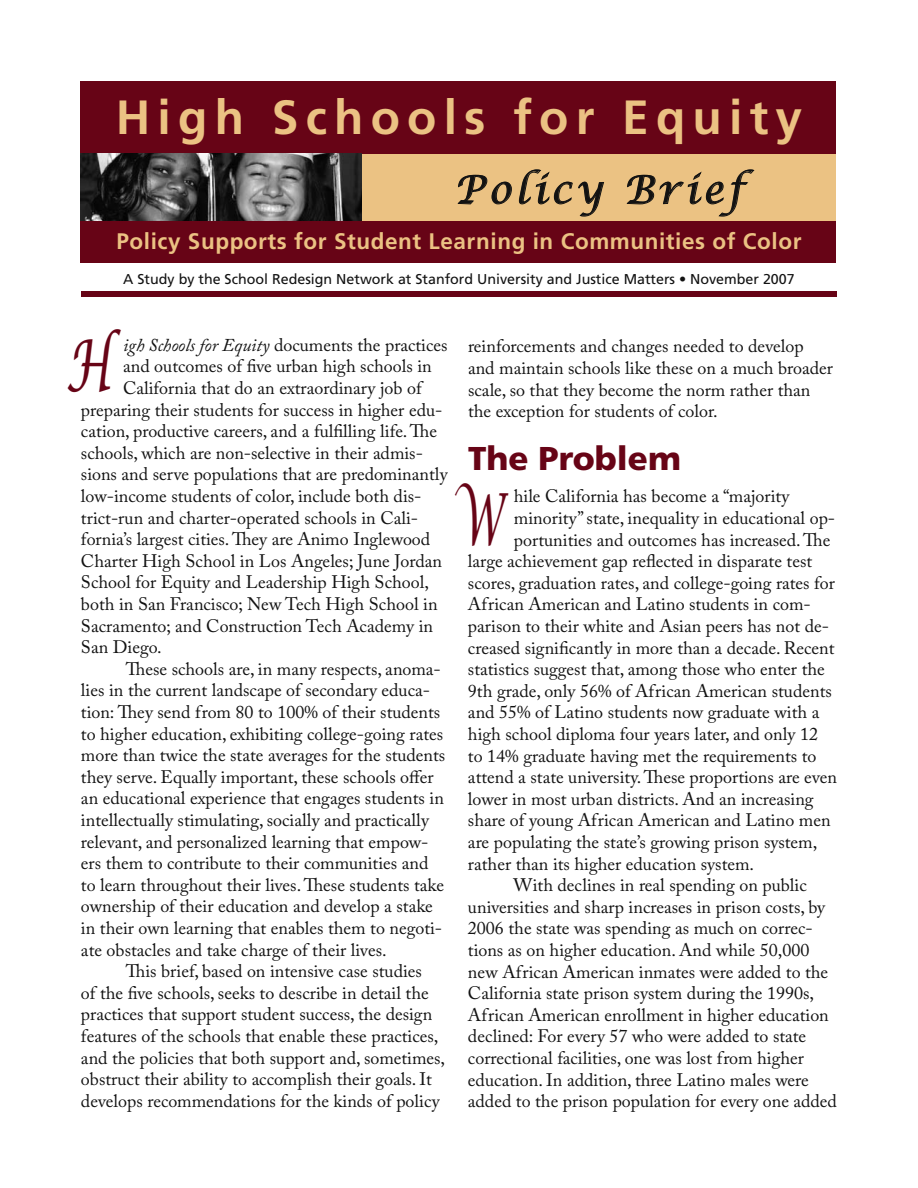
<style>
.page{position:relative;width:918px;height:1188px;background:#fff}
.page>*{position:absolute;margin:0;border:0;box-sizing:border-box;transform-origin:0 0}
.t1{font:italic 72px "Lucida Calligraphy";color:#670416;scale:.6 1}
.t2{font:700 48px "Frutiger LT Std";letter-spacing:.15em;color:#ebc283}
.t3{font:italic 39px "Lucida Calligraphy";letter-spacing:.1em;color:#121212}
.t4{font:900 33px "Frutiger LT Std";color:#670416}
.t5{font:700 22.5px "Frutiger LT Std";letter-spacing:.025em;color:#ebc283}
.t6{font:18px/21.6px "Adobe Caslon Pro";color:#121212}
.t7{font:14.25px "Frutiger LT Std";color:#121212}
.s1{font-style:italic}
</style>
<div class="page">
<div style="left:81px;top:81px;width:755px;height:182px;background:#670416"></div>
<div style="left:82px;top:154px;width:754px;height:66px;background:#ebc283"></div>
<img style="left:81px;top:154px;width:280px;height:66px">
<svg style="left:457px;top:174px;width:55px;height:31px"></svg>
<svg style="left:519px;top:169px;width:86px;height:48px"></svg>
<svg style="left:626px;top:169px;width:129px;height:48px"></svg>
<div style="left:81px;top:291px;width:756px;height:6px;background:#670416"></div>
<h2 class="t2" style="left:116px;top:89px;width:688px">High Schools for Equity</h2>
<h3 class="t3" style="left:455px;top:166px;width:290px">Policy Brief</h3>
<p class="t5" style="left:117px;top:228px;width:686px">Policy Supports for Student Learning in Communities of Color</p>
<p class="t7" style="left:123px;top:270px;width:673px">A Study by the School Redesign Network at Stanford University and Justice Matters • November 2007</p>
<h1 class="t1" style="left:66px;top:322px;width:76px">H</h1>
<p class="t6" style="left:123px;top:334px;width:326px"><span class="s1">igh Schools for Equity</span> documents the practices</p>
<p class="t6" style="left:123px;top:355px;width:310px">and outcomes of five urban high schools in</p>
<p class="t6" style="left:123px;top:377px;width:300px">California that do an extraordinary job of</p>
<p class="t6" style="left:81px;top:399px;width:363px">preparing their students for success in higher edu-</p>
<p class="t6" style="left:81px;top:420px;width:358px">cation, productive careers, and a fulfilling life. The</p>
<p class="t6" style="left:81px;top:442px;width:343px">schools, which are non-selective in their admis-</p>
<p class="t6" style="left:81px;top:463px;width:368px">sions and serve populations that are predominantly</p>
<p class="t6" style="left:81px;top:485px;width:342px">low-income students of color, include both dis-</p>
<p class="t6" style="left:81px;top:507px;width:339px">trict-run and charter-operated schools in Cali-</p>
<p class="t6" style="left:81px;top:528px;width:351px">fornia’s largest cities. They are Animo Inglewood</p>
<p class="t6" style="left:81px;top:550px;width:363px">Charter High School in Los Angeles; June Jordan</p>
<p class="t6" style="left:81px;top:571px;width:350px">School for Equity and Leadership High School,</p>
<p class="t6" style="left:81px;top:593px;width:358px">both in San Francisco; New Tech High School in</p>
<p class="t6" style="left:81px;top:615px;width:354px">Sacramento; and Construction Tech Academy in</p>
<p class="t6" style="left:81px;top:636px;width:82px">San Diego.</p>
<p class="t6" style="left:126px;top:658px;width:317px">These schools are, in many respects, anoma-</p>
<p class="t6" style="left:81px;top:679px;width:351px">lies in the current landscape of secondary educa-</p>
<p class="t6" style="left:81px;top:701px;width:361px">tion: They send from 80 to 100% of their students</p>
<p class="t6" style="left:81px;top:723px;width:364px">to higher education, exhibiting college-going rates</p>
<p class="t6" style="left:81px;top:744px;width:366px">more than twice the state averages for the students</p>
<p class="t6" style="left:81px;top:766px;width:354px">they serve. Equally important, these schools offer</p>
<p class="t6" style="left:81px;top:787px;width:364px">an educational experience that engages students in</p>
<p class="t6" style="left:81px;top:809px;width:349px">intellectually stimulating, socially and practically</p>
<p class="t6" style="left:81px;top:831px;width:349px">relevant, and personalized learning that empow-</p>
<p class="t6" style="left:81px;top:852px;width:349px">ers them to contribute to their communities and</p>
<p class="t6" style="left:81px;top:874px;width:365px">to learn throughout their lives. These students take</p>
<p class="t6" style="left:81px;top:895px;width:353px">ownership of their education and develop a stake</p>
<p class="t6" style="left:81px;top:917px;width:363px">in their own learning that enables them to negoti-</p>
<p class="t6" style="left:81px;top:939px;width:307px">ate obstacles and take charge of their lives.</p>
<p class="t6" style="left:126px;top:960px;width:298px">This brief, based on intensive case studies</p>
<p class="t6" style="left:81px;top:982px;width:349px">of the five schools, seeks to describe in detail the</p>
<p class="t6" style="left:81px;top:1003px;width:353px">practices that support student success, the design</p>
<p class="t6" style="left:81px;top:1025px;width:359px">features of the schools that enable these practices,</p>
<p class="t6" style="left:81px;top:1047px;width:366px">and the policies that both support and, sometimes,</p>
<p class="t6" style="left:81px;top:1068px;width:353px">obstruct their ability to accomplish their goals. It</p>
<p class="t6" style="left:81px;top:1090px;width:360px">develops recommendations for the kinds of policy</p>
<p class="t6" style="left:468px;top:335px;width:366px">reinforcements and changes needed to develop and maintain schools like these on a much broader scale, so that they become the norm rather than the exception for students of color.</p>
<h3 class="t4" style="left:468px;top:439px;width:215px">The Problem</h3>
<p class="t6" style="left:514px;top:485px;width:277px">hile California has become a “majority</p>
<p class="t6" style="left:514px;top:507px;width:323px">minority” state, inequality in educational op-</p>
<p class="t6" style="left:514px;top:529px;width:318px">portunities and outcomes has increased. The</p>
<p class="t6" style="left:468px;top:550px;width:346px">large achievement gap reflected in disparate test</p>
<p class="t6" style="left:468px;top:572px;width:369px">scores, graduation rates, and college-going rates for</p>
<p class="t6" style="left:468px;top:593px;width:344px">African American and Latino students in com-</p>
<p class="t6" style="left:468px;top:615px;width:363px">parison to their white and Asian peers has not de-</p>
<p class="t6" style="left:468px;top:637px;width:368px">creased significantly in more than a decade. Recent</p>
<p class="t6" style="left:468px;top:658px;width:358px">statistics suggest that, among those who enter the</p>
<p class="t6" style="left:468px;top:680px;width:365px">9th grade, only 56% of African American students</p>
<p class="t6" style="left:468px;top:701px;width:353px">and 55% of Latino students now graduate with a</p>
<p class="t6" style="left:468px;top:723px;width:352px">high school diploma four years later, and only 12</p>
<p class="t6" style="left:468px;top:745px;width:350px">to 14% graduate having met the requirements to</p>
<p class="t6" style="left:468px;top:766px;width:371px">attend a state university. These proportions are even</p>
<p class="t6" style="left:468px;top:788px;width:347px">lower in most urban districts. And an increasing</p>
<p class="t6" style="left:468px;top:809px;width:364px">share of young African American and Latino men</p>
<p class="t6" style="left:468px;top:831px;width:351px">are populating the state’s growing prison system,</p>
<p class="t6" style="left:468px;top:853px;width:288px">rather than its higher education system.</p>
<p class="t6" style="left:513px;top:874px;width:295px">With declines in real spending on public</p>
<p class="t6" style="left:468px;top:896px;width:359px">universities and sharp increases in prison costs, by</p>
<p class="t6" style="left:468px;top:917px;width:346px">2006 the state was spending as much on correc-</p>
<p class="t6" style="left:468px;top:939px;width:343px">tions as on higher education. And while 50,000</p>
<p class="t6" style="left:468px;top:961px;width:362px">new African American inmates were added to the</p>
<p class="t6" style="left:468px;top:982px;width:348px">California state prison system during the 1990s,</p>
<p class="t6" style="left:468px;top:1004px;width:362px">African American enrollment in higher education</p>
<p class="t6" style="left:468px;top:1025px;width:340px">declined: For every 57 who were added to state</p>
<p class="t6" style="left:468px;top:1047px;width:338px">correctional facilities, one was lost from higher</p>
<p class="t6" style="left:468px;top:1069px;width:342px">education. In addition, three Latino males were</p>
<p class="t6" style="left:468px;top:1090px;width:370px">added to the prison population for every one added</p>
<h1 class="t1" style="left:453px;top:476px;width:85px">W</h1>
</div>
